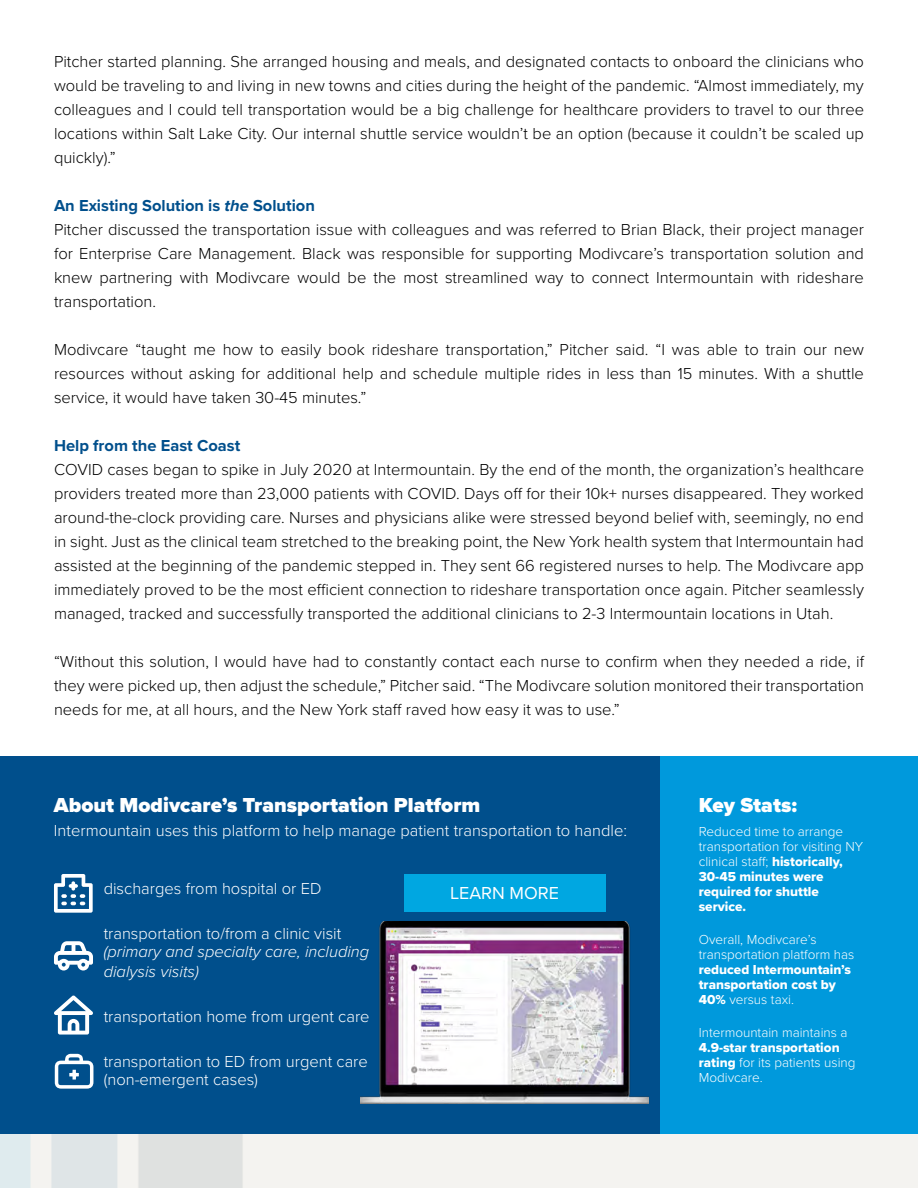
<style>
.page{position:relative;width:918px;height:1188px;background:#fff}
.page>*{position:absolute;margin:0;border:0;box-sizing:border-box;transform-origin:0 0}
.t1{font:900 21px "Proxima Nova";color:#fff}
.t2{font:18px "Proxima Nova";color:#fff}
.t3{font:300 16.5px/24px "Proxima Nova";color:#000;text-align:justify}
.t4{font:300 16.5px/18px "Proxima Nova";color:#fff}
.t5{font:700 16.5px "Proxima Nova";color:#004f8c}
.t6{font:italic 300 16.5px "Proxima Nova";color:#fff}
.t7{font:300 13.5px/15px "Proxima Nova";color:#fff}
.s1{font-style:italic}
.s2{font-family:"Proxima Nova Extrabld";font-weight:400}
</style>
<div class="page">
<div style="left:0;top:756px;width:918px;height:378px;background:#004f8c"></div>
<div style="left:660px;top:756px;width:257px;height:377px;background:#0099dc"></div>
<svg style="left:55px;top:1054px;width:38px;height:35px"></svg>
<svg style="left:54px;top:874px;width:39px;height:39px"></svg>
<svg style="left:54px;top:941px;width:39px;height:30px"></svg>
<svg style="left:54px;top:995px;width:39px;height:40px"></svg>
<img style="left:361px;top:922px;width:287px;height:181px">
<img style="left:384px;top:927px;width:243px;height:160px">
<div style="left:404px;top:875px;width:201px;height:37px;background:#00a7e1"></div>
<p class="t3" style="left:54px;top:49px;width:812px">Pitcher started planning. She arranged housing and meals, and designated contacts to onboard the clinicians who would be traveling to and living in new towns and cities during the height of the pandemic. “Almost immediately, my colleagues and I could tell transportation would be a big challenge for healthcare providers to travel to our three locations within Salt Lake City. Our internal shuttle service wouldn’t be an option (because it couldn’t be scaled up quickly).”</p>
<p class="t5" style="left:54px;top:193px;width:262px">An Existing Solution is <span class="s1">the</span> Solution</p>
<p class="t3" style="left:54px;top:217px;width:812px">Pitcher discussed the transportation issue with colleagues and was referred to Brian Black, their project manager for Enterprise Care Management. Black was responsible for supporting Modivcare’s transportation solution and knew partnering with Modivcare would be the most streamlined way to connect Intermountain with rideshare transportation.</p>
<p class="t3" style="left:54px;top:337px;width:812px">Modivcare “taught me how to easily book rideshare transportation,” Pitcher said. “I was able to train our new resources without asking for additional help and schedule multiple rides in less than 15 minutes. With a shuttle service, it would have taken 30-45 minutes.”</p>
<p class="t5" style="left:54px;top:433px;width:188px">Help from the East Coast</p>
<p class="t3" style="left:54px;top:457px;width:812px">COVID cases began to spike in July 2020 at Intermountain. By the end of the month, the organization’s healthcare providers treated more than 23,000 patients with COVID. Days off for their 10k+ nurses disappeared. They worked around-the-clock providing care. Nurses and physicians alike were stressed beyond belief with, seemingly, no end in sight. Just as the clinical team stretched to the breaking point, the New York health system that Intermountain had assisted at the beginning of the pandemic stepped in. They sent 66 registered nurses to help. The Modivcare app immediately proved to be the most efficient connection to rideshare transportation once again. Pitcher seamlessly managed, tracked and successfully transported the additional clinicians to 2-3 Intermountain locations in Utah.</p>
<p class="t3" style="left:54px;top:649px;width:812px">“Without this solution, I would have had to constantly contact each nurse to confirm when they needed a ride, if they were picked up, then adjust the schedule,” Pitcher said. “The Modivcare solution monitored their transportation needs for me, at all hours, and the New York staff raved how easy it was to use.”</p>
<p class="t1" style="left:54px;top:789px;width:428px">About Modivcare’s Transportation Platform</p>
<p class="t4" style="left:54px;top:821px;width:575px">Intermountain uses this platform to help manage patient transportation to handle:</p>
<p class="t4" style="left:104px;top:879px;width:219px">discharges from hospital or ED</p>
<p class="t4" style="left:104px;top:924px;width:239px">transportation to/from a clinic visit</p>
<p class="t6" style="left:104px;top:939px;width:267px">(primary and specialty care, including</p>
<p class="t6" style="left:104px;top:959px;width:97px">dialysis visits)</p>
<p class="t4" style="left:104px;top:1006px;width:267px">transportation home from urgent care</p>
<p class="t4" style="left:104px;top:1051px;width:266px">transportation to ED from urgent care (non-emergent cases)</p>
<p class="t2" style="left:450px;top:880px;width:111px">LEARN MORE</p>
<p class="t1" style="left:699px;top:789px;width:100px">Key Stats:</p>
<p class="t7" style="left:699px;top:823px;width:166px">Reduced time to arrange transportation for visiting NY clinical staff; <span class="s2">historically,<br>30-45 minutes were required for shuttle service.</span></p>
<p class="t7" style="left:699px;top:931px;width:157px">Overall, Modivcare’s transportation platform has <span class="s2">reduced Intermountain’s transportation cost by<br>40%</span> versus taxi.</p>
<p class="t7" style="left:699px;top:1024px;width:158px">Intermountain maintains a<br><span class="s2">4.9-star transportation rating</span> for its patients using<br>Modivcare.</p>
</div>
